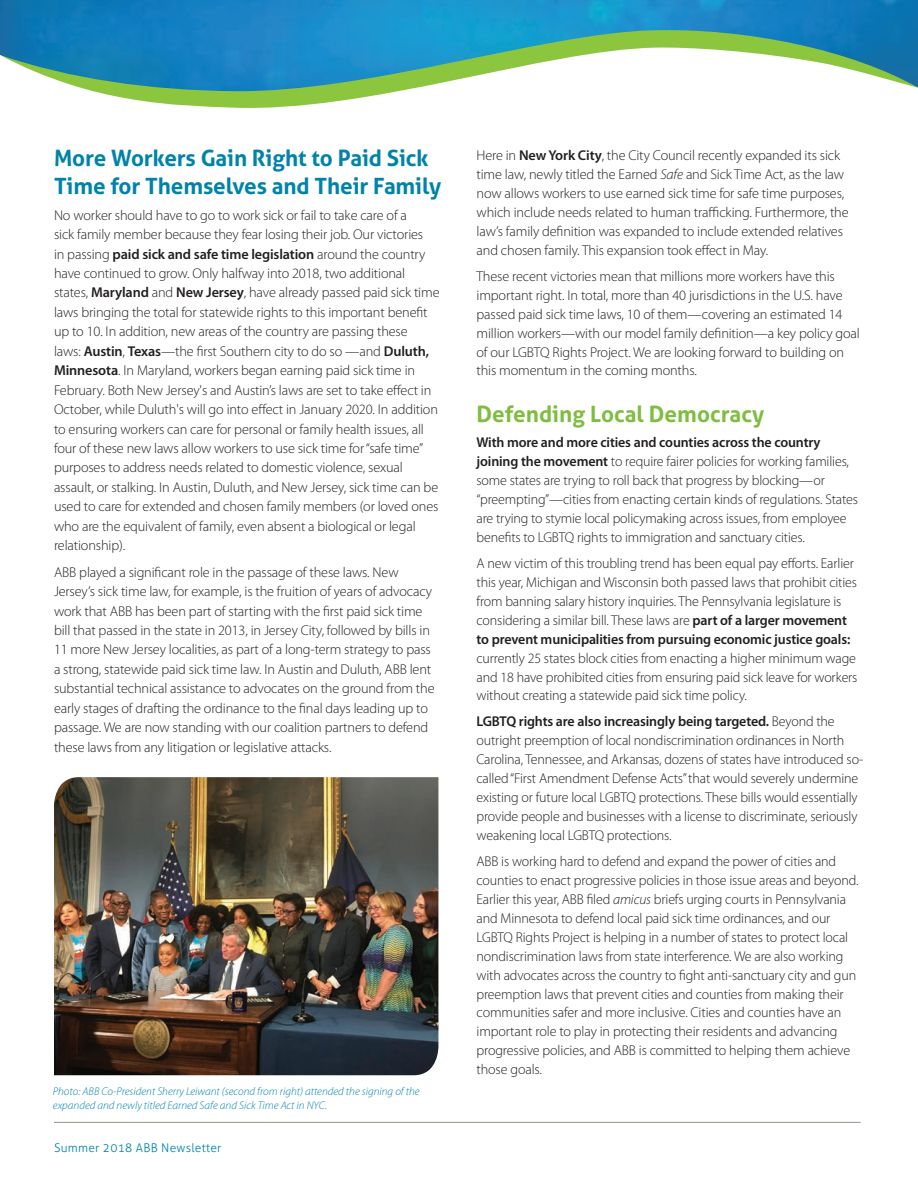
<style>
.page{position:relative;width:918px;height:1188px;background:#fff}
.page>*{position:absolute;margin:0;border:0;box-sizing:border-box;transform-origin:0 0}
.t1{font:700 22.5px/27.8px "Aller";letter-spacing:-.005em;color:#0083a9}
.Body_Copy{font:700 22.5px "Aller";color:#7fbd41}
.Body_Copy-2{font:300 14.25px/18.9px "Myriad Pro";letter-spacing:-.01em;color:#231f20}
.t2{font:300 12px "Aller";letter-spacing:.02em;color:#0083a9}
.Body_Copy-3{font:italic 300 11.25px/14.2px "Myriad Pro";color:#0083a9}
.s1{font-weight:600}
.s2{font-style:italic}
</style>
<div class="page">
<img style="left:0;top:0;width:918px;height:27px">
<svg style="left:0;top:27px;width:918px;height:81px"></svg>
<hr style="left:54px;top:1122px;width:807px;height:1px;background:#94948a">
<img style="left:54px;top:777px;width:384px;height:298px">
<p class="t1" style="left:54px;top:144px;width:389px">More Workers Gain Right to Paid Sick<br>Time for Themselves and Their Family</p>
<p class="Body_Copy-2" style="left:54px;top:205px;width:387px;line-height:19.5px">No worker should have to go to work sick or fail to take care of a<br>sick family member because they fear losing their job. Our victories<br>in passing <span class="s1">paid sick and safe time legislation</span> around the country have continued to grow. Only halfway into 2018, two additional states, <span class="s1">Maryland</span> and <span class="s1">New Jersey</span>, have already passed paid sick time laws bringing the total for statewide rights to this important benefit up to 10. In addition, new areas of the country are passing these<br>laws: <span class="s1">Austin</span>, <span class="s1">Texas</span>—the first Southern city to do so —and <span class="s1">Duluth, Minnesota</span>. In Maryland, workers began earning paid sick time in February. Both New Jersey's and Austin’s laws are set to take effect in October, while Duluth's will go into effect in January 2020. In addition to ensuring workers can care for personal or family health issues, all four of these new laws allow workers to use sick time for “safe time” purposes to address needs related to domestic violence, sexual assault, or stalking. In Austin, Duluth, and New Jersey, sick time can be used to care for extended and chosen family members (or loved ones who are the equivalent of family, even absent a biological or legal relationship).</p>
<p class="Body_Copy-2" style="left:54px;top:562px;width:382px;line-height:19.5px">ABB played a significant role in the passage of these laws. New Jersey’s sick time law, for example, is the fruition of years of advocacy work that ABB has been part of starting with the first paid sick time bill that passed in the state in 2013, in Jersey City, followed by bills in 11 more New Jersey localities, as part of a long-term strategy to pass a strong, statewide paid sick time law. In Austin and Duluth, ABB lent substantial technical assistance to advocates on the ground from the early stages of drafting the ordinance to the final days leading up to passage. We are now standing with our coalition partners to defend these laws from any litigation or legislative attacks.</p>
<p class="Body_Copy-3" style="left:53px;top:1084px;width:368px">Photo: ABB Co-President Sherry Leiwant (second from right) attended the signing of the expanded and newly titled Earned Safe and Sick Time Act in NYC.</p>
<p class="t2" style="left:54px;top:1140px;width:169px">Summer 2018 ABB Newsletter</p>
<p class="Body_Copy-2" style="left:477px;top:146px;width:374px">Here in <span class="s1">New York City</span>, the City Council recently expanded its sick time law, newly titled the Earned <span class="s2">Safe</span> and Sick Time Act, as the law now allows workers to use earned sick time for safe time purposes, which include needs related to human trafficking. Furthermore, the law’s family definition was expanded to include extended relatives and chosen family. This expansion took effect in May.</p>
<p class="Body_Copy-2" style="left:477px;top:267px;width:385px">These recent victories mean that millions more workers have this important right. In total, more than 40 jurisdictions in the U.S. have passed paid sick time laws, 10 of them—covering an estimated 14 million workers—with our model family definition—a key policy goal of our LGBTQ Rights Project. We are looking forward to building on this momentum in the coming months.</p>
<p class="Body_Copy" style="left:477px;top:400px;width:289px">Defending Local Democracy</p>
<p class="Body_Copy-2" style="left:477px;top:433px;width:383px"><span class="s1">With more and more cities and counties across the country joining the movement</span> to require fairer policies for working families, some states are trying to roll back that progress by blocking—or “preempting”—cities from enacting certain kinds of regulations. States are trying to stymie local policymaking across issues, from employee benefits to LGBTQ rights to immigration and sanctuary cities.</p>
<p class="Body_Copy-2" style="left:477px;top:554px;width:382px">A new victim of this troubling trend has been equal pay efforts. Earlier this year, Michigan and Wisconsin both passed laws that prohibit cities from banning salary history inquiries. The Pennsylvania legislature is considering a similar bill. These laws are <span class="s1">part of a larger movement to prevent municipalities from pursuing economic justice goals: </span>currently 25 states block cities from enacting a higher minimum wage and 18 have prohibited cities from ensuring paid sick leave for workers without creating a statewide paid sick time policy.</p>
<p class="Body_Copy-2" style="left:477px;top:712px;width:388px"><span class="s1">LGBTQ rights are also increasingly being targeted.</span> Beyond the outright preemption of local nondiscrimination ordinances in North Carolina, Tennessee, and Arkansas, dozens of states have introduced so&shy;called “First Amendment Defense Acts” that would severely undermine existing or future local LGBTQ protections. These bills would essentially provide people and businesses with a license to discriminate, seriously weakening local LGBTQ protections.</p>
<p class="Body_Copy-2" style="left:477px;top:852px;width:383px">ABB is working hard to defend and expand the power of cities and counties to enact progressive policies in those issue areas and beyond.<br>Earlier this year, ABB filed <span class="s2">amicus</span> briefs urging courts in Pennsylvania and Minnesota to defend local paid sick time ordinances, and our LGBTQ Rights Project is helping in a number of states to protect local nondiscrimination laws from state interference. We are also working with advocates across the country to fight anti-sanctuary city and gun preemption laws that prevent cities and counties from making their communities safer and more inclusive. Cities and counties have an important role to play in protecting their residents and advancing progressive policies, and ABB is committed to helping them achieve those goals.</p>
</div>
